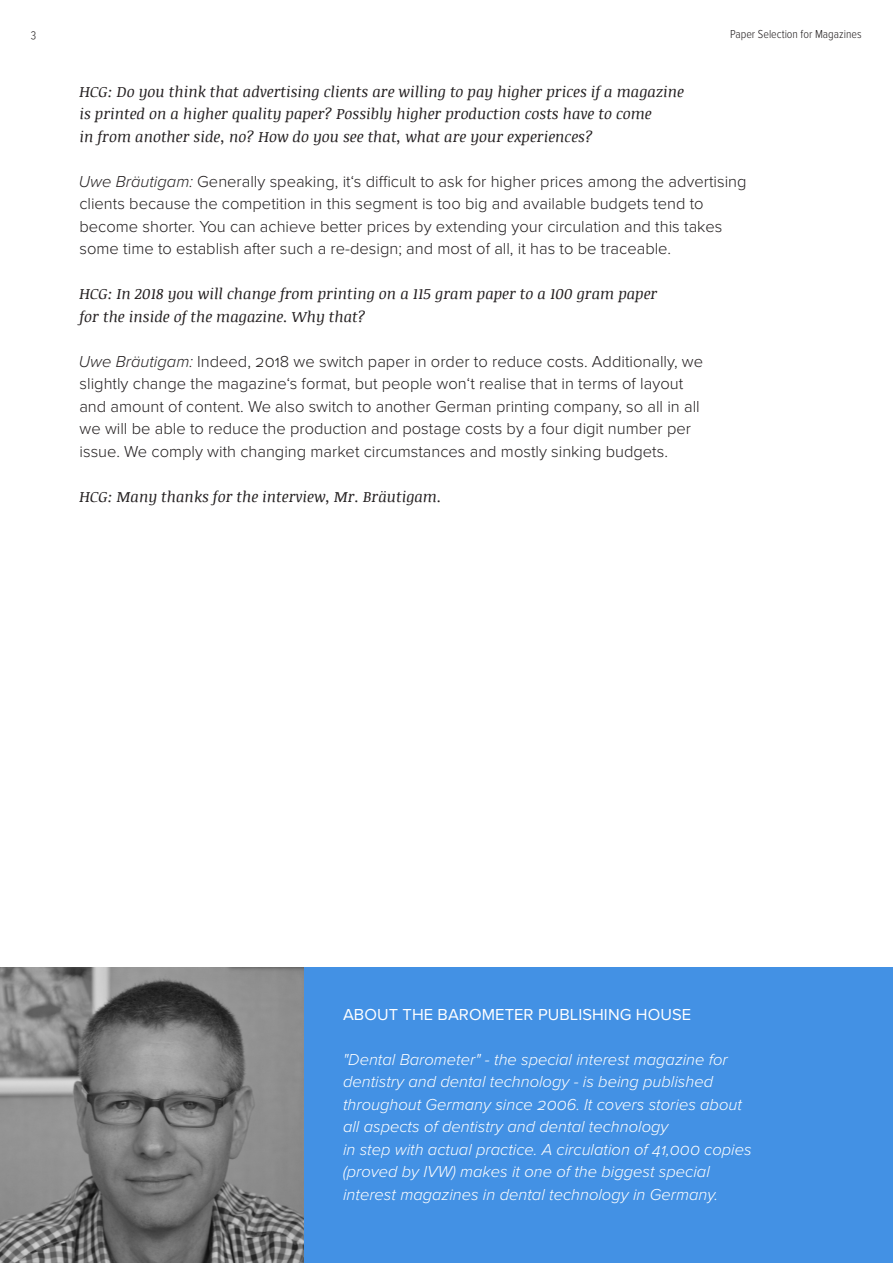
<style>
.page{position:relative;width:893px;height:1263px;background:#fff}
.page>*{position:absolute;margin:0;border:0;box-sizing:border-box;transform-origin:0 0}
.HCG_2016_Mengentext{font:300 16.5px/22.5px "Proxima Nova";color:#231f20}
.HCG_2016_Mengentext-2{font:italic 300 16.5px/22.5px "Proxima Nova";color:#fff}
.HCG_2016_Mengentext-3{font:16.5px "Proxima Nova";letter-spacing:.005em;color:#fff}
.HCG_2016_Mengentext-4{font:italic 15px/22.5px "Noticia Text";color:#231f20}
.t1{font:300 12px "Proxima Nova Cond";color:#231f20}
.s1{font-style:italic}
</style>
<div class="page">
<div style="left:0;top:967px;width:893px;height:296px;background:#4391e4"></div>
<img style="left:0;top:967px;width:303px;height:296px">
<p class="t1" style="left:31px;top:28px;width:7px">3</p>
<p class="t1" style="left:730px;top:28px;width:133px">Paper Selection for Magazines</p>
<p class="HCG_2016_Mengentext-4" style="left:79px;top:80px;width:606px">HCG: Do you think that advertising clients are willing to pay higher prices if a magazine is printed on a higher quality paper? Possibly higher production costs have to come<br>in from another side, no? How do you see that, what are your experiences?</p>
<p class="HCG_2016_Mengentext" style="left:79px;top:171px;width:669px"><span class="s1">Uwe Bräutigam:</span> Generally speaking, it‘s difficult to ask for higher prices among the advertising clients because the competition in this segment is too big and available budgets tend to become shorter. You can achieve better prices by extending your circulation and this takes some time to establish after such a re-design; and most of all, it has to be traceable.</p>
<p class="HCG_2016_Mengentext-4" style="left:79px;top:282px;width:579px">HCG: In 2018 you will change from printing on a 115 gram paper to a 100 gram paper for the inside of the magazine. Why that?</p>
<p class="HCG_2016_Mengentext" style="left:79px;top:351px;width:626px"><span class="s1">Uwe Bräutigam:</span> Indeed, 2018 we switch paper in order to reduce costs. Additionally, we slightly change the magazine‘s format, but people won‘t realise that in terms of layout and amount of content. We also switch to another German printing company, so all in all we will be able to reduce the production and postage costs by a four digit number per issue. We comply with changing market circumstances and mostly sinking budgets.</p>
<p class="HCG_2016_Mengentext-4" style="left:79px;top:485px;width:364px">HCG: Many thanks for the interview, Mr. Bräutigam.</p>
<p class="HCG_2016_Mengentext-3" style="left:343px;top:1004px;width:350px">ABOUT THE BAROMETER PUBLISHING HOUSE</p>
<p class="HCG_2016_Mengentext-2" style="left:343px;top:1048px;width:410px">"Dental Barometer" - the special interest magazine for dentistry and dental technology - is being published throughout Germany since 2006. It covers stories about all aspects of dentistry and dental technology<br>in step with actual practice. A circulation of 41,000 copies (proved by IVW) makes it one of the biggest special interest magazines in dental technology in Germany.</p>
</div>
